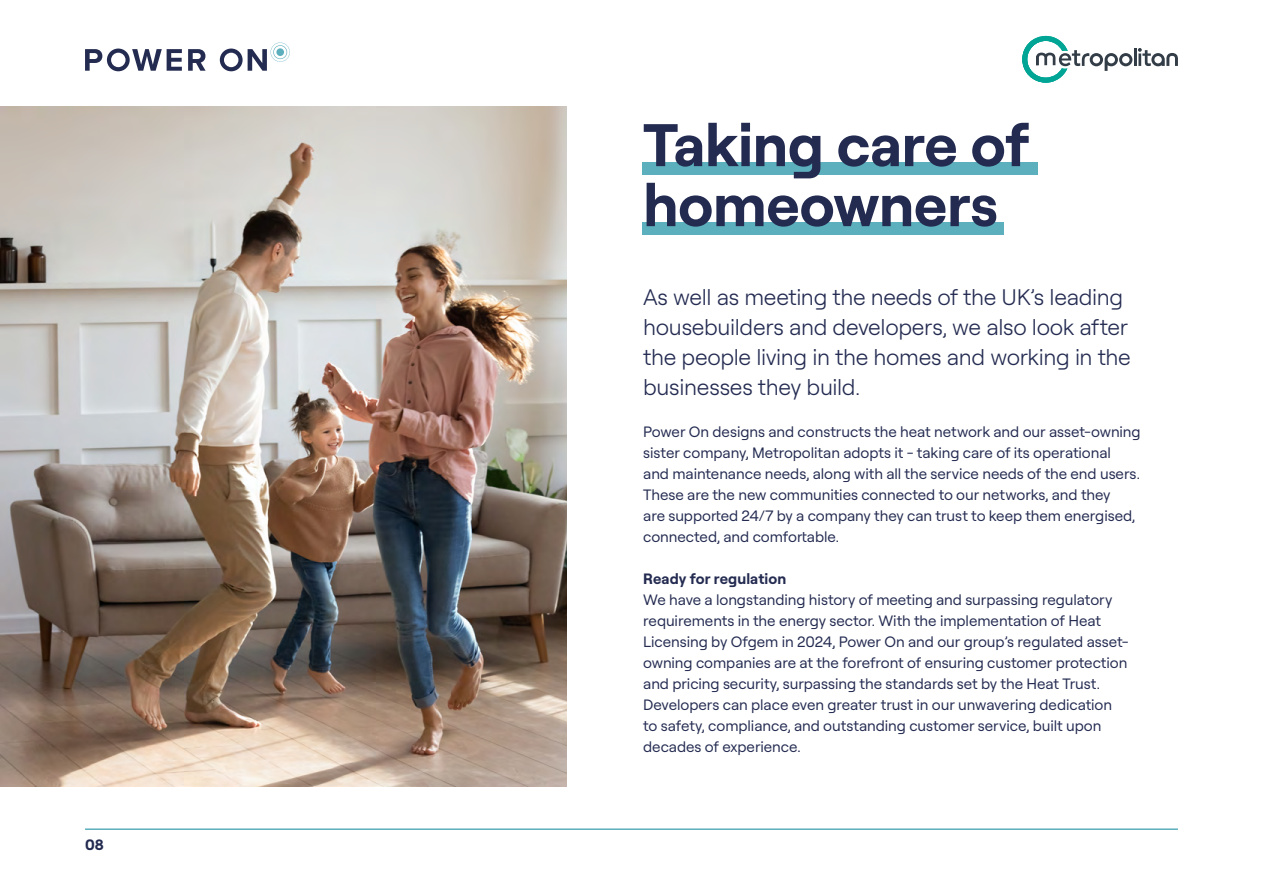
<style>
.page{position:relative;width:1263px;height:893px;background:#fff}
.page>*{position:absolute;margin:0;border:0;box-sizing:border-box;transform-origin:0 0}
.t1{font:700 60px/60px "Roobert";letter-spacing:-.005em;color:#242b51}
.t2{font:300 22.5px/30px "Roobert";letter-spacing:-.015em;color:#242b51}
.t3{font:15px/21px "Roobert";letter-spacing:-.005em;color:#242b51}
.t4{font:700 15px "Roobert";letter-spacing:.01em;color:#242b51}
</style>
<div class="page">
<hr style="left:85px;top:828px;width:1093px;height:2px;background:#5cafbc">
<svg style="left:188px;top:49px;width:18px;height:22px"></svg>
<svg style="left:85px;top:49px;width:97px;height:22px"></svg>
<svg style="left:220px;top:43px;width:70px;height:28px"></svg>
<div style="left:276px;top:48px;width:8px;height:8px;background:#5cafbc;border-radius:50%"></div>
<div style="left:642px;top:222px;width:361px;height:13px;background:#5cafbc"></div>
<div style="left:642px;top:163px;width:395px;height:12px;background:#5cafbc"></div>
<img style="left:0;top:106px;width:566px;height:681px">
<hr style="left:1134px;top:48px;width:3px;height:18px;background:#333d47">
<svg style="left:1138px;top:48px;width:40px;height:18px"></svg>
<svg style="left:1022px;top:36px;width:110px;height:47px"></svg>
<p class="t4" style="left:85px;top:834px;width:20px">08</p>
<h1 class="t1" style="left:643px;top:111px;width:387px">Taking care of homeowners</h1>
<h2 class="t2" style="left:643px;top:281px;width:489px">As well as meeting the needs of the UK’s leading housebuilders and developers, we also look after the people living in the homes and working in the businesses they build.</h2>
<p class="t3" style="left:643px;top:420px;width:499px">Power On designs and constructs the heat network and our asset-owning sister company, Metropolitan adopts it - taking care of its operational<br>and maintenance needs, along with all the service needs of the end users.<br>These are the new communities connected to our networks, and they<br>are supported 24/7 by a company they can trust to keep them energised, connected, and comfortable.</p>
<p class="t4" style="left:643px;top:568px;width:145px">Ready for regulation</p>
<p class="t3" style="left:643px;top:588px;width:487px">We have a longstanding history of meeting and surpassing regulatory requirements in the energy sector. With the implementation of Heat Licensing by Ofgem in 2024, Power On and our group’s regulated asset&shy;owning companies are at the forefront of ensuring customer protection and pricing security, surpassing the standards set by the Heat Trust.<br>Developers can place even greater trust in our unwavering dedication to safety, compliance, and outstanding customer service, built upon decades of experience.</p>
</div>
